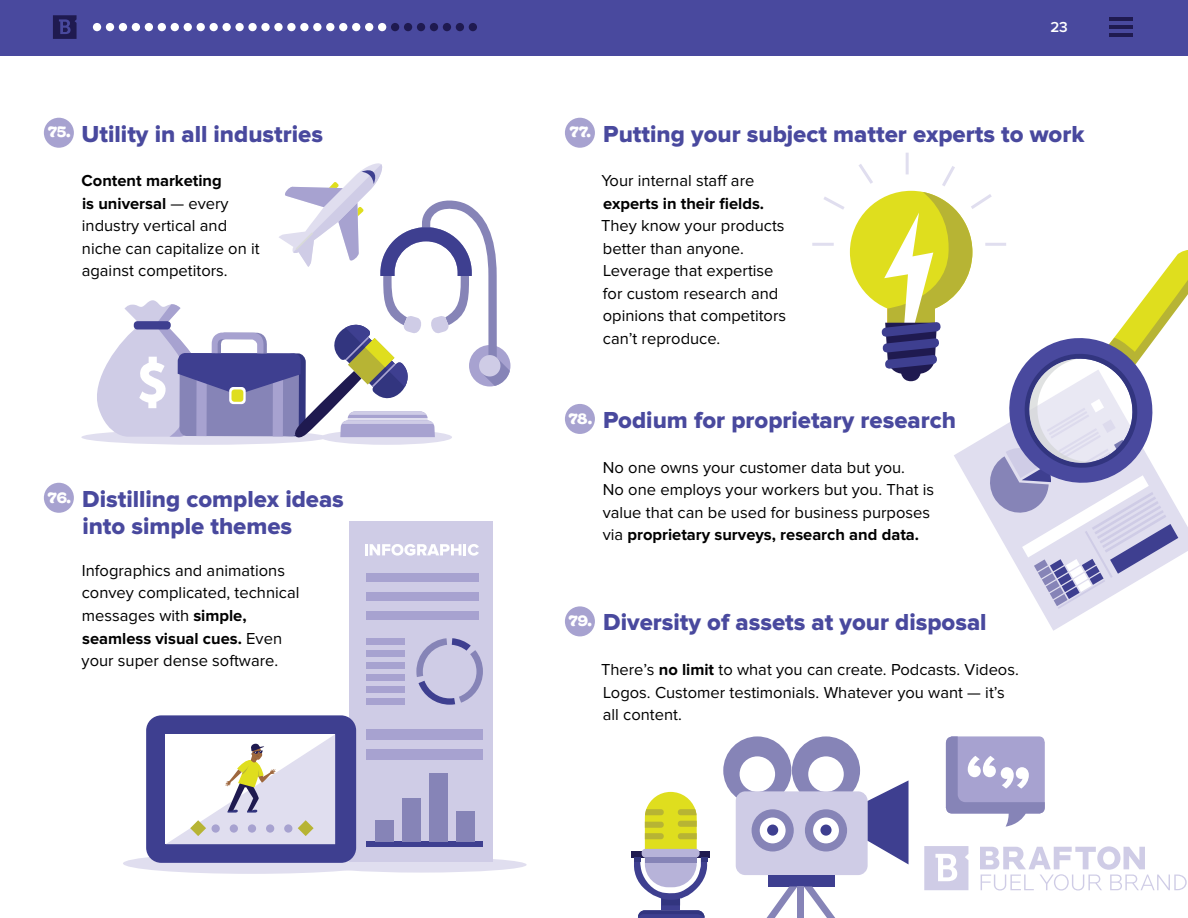
<style>
.page{position:relative;width:1188px;height:918px;background:#fff}
.page>*{position:absolute;margin:0;border:0;box-sizing:border-box;transform-origin:0 0}
.t1{font:24px/27px "Proxima Nova Extrabld";color:#49499e}
.t2{font:16.5px/22.5px "Proxima Nova";color:#000}
.t3{font:700 16.5px "Proxima Nova";color:#000}
.t4{font:15px "Regina Black Solid";color:#fff}
.t5{font:600 15px "Proxima Nova";color:#fff}
.s1{font-weight:700}
</style>
<div class="page">
<div style="left:123px;top:853px;width:257px;height:21px;background:#e0deef;border-radius:50%"></div>
<div style="left:316px;top:857px;width:211px;height:16px;background:#e0deef;border-radius:50%"></div>
<div style="left:350px;top:522px;width:143px;height:340px;background:#cfcce6"></div>
<svg style="left:365px;top:544px;width:114px;height:12px"></svg>
<div style="left:366px;top:573px;width:113px;height:9px;background:#a7a2d0"></div>
<div style="left:366px;top:638px;width:38px;height:7px;background:#a7a2d0"></div>
<div style="left:366px;top:650px;width:38px;height:7px;background:#a7a2d0"></div>
<div style="left:366px;top:662px;width:38px;height:7px;background:#a7a2d0"></div>
<div style="left:366px;top:674px;width:38px;height:7px;background:#a7a2d0"></div>
<div style="left:366px;top:686px;width:38px;height:7px;background:#a7a2d0"></div>
<div style="left:366px;top:698px;width:38px;height:7px;background:#a7a2d0"></div>
<div style="left:366px;top:729px;width:117px;height:11px;background:#a7a2d0"></div>
<div style="left:366px;top:749px;width:117px;height:11px;background:#a7a2d0"></div>
<div style="left:366px;top:842px;width:117px;height:5px;background:#3e3f90"></div>
<div style="left:366px;top:592px;width:113px;height:9px;background:#a7a2d0"></div>
<div style="left:366px;top:611px;width:113px;height:8px;background:#a7a2d0"></div>
<svg style="left:416px;top:638px;width:67px;height:67px"></svg>
<div style="left:375px;top:821px;width:18px;height:21px;background:#8684b7"></div>
<div style="left:402px;top:798px;width:18px;height:44px;background:#8684b7"></div>
<div style="left:429px;top:773px;width:18px;height:69px;background:#8684b7"></div>
<div style="left:456px;top:811px;width:18px;height:31px;background:#8684b7"></div>
<div style="left:146px;top:715px;width:210px;height:148px;background:#3e3f90;border-radius:15px"></div>
<svg style="left:166px;top:734px;width:169px;height:110px;background:#e7e5e8"></svg>
<div style="left:0;top:0;width:1188px;height:55px;background:#49499e"></div>
<svg style="left:53px;top:15px;width:24px;height:24px"></svg>
<hr style="left:1109px;top:17px;width:24px;height:4px;background:#1f1a50">
<hr style="left:1109px;top:25px;width:24px;height:4px;background:#1f1a50">
<hr style="left:1109px;top:33px;width:24px;height:4px;background:#1f1a50">
<div style="left:93px;top:23px;width:8px;height:8px;background:#fff;border-radius:50%"></div>
<div style="left:119px;top:23px;width:8px;height:8px;background:#fff;border-radius:50%"></div>
<div style="left:145px;top:23px;width:8px;height:8px;background:#fff;border-radius:50%"></div>
<div style="left:274px;top:23px;width:9px;height:8px;background:#fff;border-radius:50%"></div>
<div style="left:210px;top:23px;width:8px;height:8px;background:#fff;border-radius:50%"></div>
<div style="left:339px;top:23px;width:8px;height:8px;background:#fff;border-radius:50%"></div>
<div style="left:404px;top:23px;width:8px;height:8px;background:#1f1a50;border-radius:50%"></div>
<div style="left:171px;top:23px;width:8px;height:8px;background:#fff;border-radius:50%"></div>
<div style="left:300px;top:23px;width:9px;height:8px;background:#fff;border-radius:50%"></div>
<div style="left:235px;top:23px;width:9px;height:8px;background:#fff;border-radius:50%"></div>
<div style="left:365px;top:23px;width:8px;height:8px;background:#fff;border-radius:50%"></div>
<div style="left:430px;top:23px;width:8px;height:8px;background:#1f1a50;border-radius:50%"></div>
<div style="left:106px;top:23px;width:8px;height:8px;background:#fff;border-radius:50%"></div>
<div style="left:132px;top:23px;width:8px;height:8px;background:#fff;border-radius:50%"></div>
<div style="left:158px;top:23px;width:8px;height:8px;background:#fff;border-radius:50%"></div>
<div style="left:287px;top:23px;width:9px;height:8px;background:#fff;border-radius:50%"></div>
<div style="left:222px;top:23px;width:9px;height:8px;background:#fff;border-radius:50%"></div>
<div style="left:352px;top:23px;width:8px;height:8px;background:#fff;border-radius:50%"></div>
<div style="left:417px;top:23px;width:8px;height:8px;background:#1f1a50;border-radius:50%"></div>
<div style="left:197px;top:23px;width:8px;height:8px;background:#fff;border-radius:50%"></div>
<div style="left:326px;top:23px;width:8px;height:8px;background:#fff;border-radius:50%"></div>
<div style="left:261px;top:23px;width:9px;height:8px;background:#fff;border-radius:50%"></div>
<div style="left:391px;top:23px;width:8px;height:8px;background:#1f1a50;border-radius:50%"></div>
<div style="left:456px;top:23px;width:8px;height:8px;background:#1f1a50;border-radius:50%"></div>
<div style="left:469px;top:23px;width:8px;height:8px;background:#1f1a50;border-radius:50%"></div>
<div style="left:184px;top:23px;width:8px;height:8px;background:#fff;border-radius:50%"></div>
<div style="left:313px;top:23px;width:9px;height:8px;background:#fff;border-radius:50%"></div>
<div style="left:248px;top:23px;width:9px;height:8px;background:#fff;border-radius:50%"></div>
<div style="left:378px;top:23px;width:8px;height:8px;background:#fff;border-radius:50%"></div>
<div style="left:443px;top:23px;width:8px;height:8px;background:#1f1a50;border-radius:50%"></div>
<div style="left:44px;top:118px;width:30px;height:30px;background:#a7a2d0;border-radius:50%"></div>
<div style="left:565px;top:118px;width:30px;height:30px;background:#a7a2d0;border-radius:50%"></div>
<div style="left:565px;top:404px;width:30px;height:30px;background:#a7a2d0;border-radius:50%"></div>
<div style="left:565px;top:606px;width:30px;height:30px;background:#a7a2d0;border-radius:50%"></div>
<div style="left:44px;top:483px;width:30px;height:30px;background:#a7a2d0;border-radius:50%"></div>
<svg style="left:1041px;top:609px;width:48px;height:22px"></svg>
<svg style="left:812px;top:152px;width:376px;height:457px"></svg>
<div style="left:81px;top:430px;width:246px;height:15px;background:#e0deef;border-radius:50%"></div>
<div style="left:321px;top:430px;width:131px;height:15px;background:#e0deef;border-radius:50%"></div>
<svg style="left:89px;top:163px;width:421px;height:279px"></svg>
<div style="left:632px;top:851px;width:78px;height:7px;background:#1f1a50"></div>
<div style="left:642px;top:849px;width:58px;height:9px;background:#b7b3d9;border-radius:4px"></div>
<svg style="left:634px;top:857px;width:74px;height:61px"></svg>
<svg style="left:645px;top:792px;width:52px;height:57px;background:#d9d739"></svg>
<div style="left:723px;top:736px;width:68px;height:69px;background:#8684b7;border-radius:50%"></div>
<div style="left:792px;top:736px;width:68px;height:69px;background:#8684b7;border-radius:50%"></div>
<div style="left:740px;top:756px;width:35px;height:36px;background:#fff;border-radius:50%"></div>
<div style="left:808px;top:756px;width:36px;height:36px;background:#fff;border-radius:50%"></div>
<div style="left:736px;top:791px;width:132px;height:84px;background:#cfcce6;border-radius:10px"></div>
<svg style="left:868px;top:780px;width:41px;height:84px"></svg>
<div style="left:768px;top:875px;width:66px;height:11px;background:#3e3f90"></div>
<div style="left:797px;top:886px;width:7px;height:32px;background:#8684b7"></div>
<svg style="left:804px;top:886px;width:31px;height:32px"></svg>
<svg style="left:767px;top:886px;width:30px;height:32px"></svg>
<div style="left:752px;top:809px;width:42px;height:43px;background:#8684b7;border-radius:50%"></div>
<div style="left:760px;top:818px;width:26px;height:25px;background:#fff;border-radius:50%"></div>
<div style="left:767px;top:825px;width:11px;height:11px;background:#3e3f90;border-radius:50%"></div>
<div style="left:805px;top:809px;width:42px;height:43px;background:#8684b7;border-radius:50%"></div>
<div style="left:813px;top:818px;width:26px;height:25px;background:#fff;border-radius:50%"></div>
<div style="left:820px;top:825px;width:12px;height:11px;background:#3e3f90;border-radius:50%"></div>
<svg style="left:924px;top:846px;width:44px;height:44px"></svg>
<svg style="left:980px;top:846px;width:207px;height:45px"></svg>
<svg style="left:945px;top:736px;width:100px;height:91px"></svg>
<p class="t5" style="left:1050px;top:20px;width:19px">23</p>
<h1 class="t1" style="left:82px;top:121px;width:243px">Utility in all industries</h1>
<h1 class="t1" style="left:603px;top:121px;width:483px">Putting your subject matter experts to work</h1>
<p class="t4" style="left:48px;top:124px;width:24px">75.</p>
<p class="t4" style="left:570px;top:124px;width:23px">77.</p>
<p class="t2" style="left:82px;top:170px;width:180px"><span class="s1">Content marketing<br>is universal</span> — every industry vertical and niche can capitalize on it against competitors.</p>
<p class="t2" style="left:601px;top:170px;width:155px">Your internal staff are</p>
<p class="t3" style="left:603px;top:196px;width:163px">experts in their fields.</p>
<p class="t2" style="left:601px;top:215px;width:187px">They know your products better than anyone.<br>Leverage that expertise for custom research and opinions that competitors can’t reproduce.</p>
<p class="t4" style="left:48px;top:489px;width:25px">76.</p>
<h1 class="t1" style="left:82px;top:486px;width:263px">Distilling complex ideas into simple themes</h1>
<p class="t2" style="left:82px;top:560px;width:219px">Infographics and animations convey complicated, technical messages with <span class="s1">simple, seamless visual cues.</span> Even your super dense software.</p>
<p class="t4" style="left:569px;top:410px;width:25px">78.</p>
<h1 class="t1" style="left:603px;top:407px;width:354px">Podium for proprietary research</h1>
<p class="t2" style="left:603px;top:456px;width:333px">No one owns your customer data but you.<br>No one employs your workers but you. That is value that can be used for business purposes via <span class="s1">proprietary surveys, research and data.</span></p>
<p class="t4" style="left:569px;top:612px;width:25px">79.</p>
<h1 class="t1" style="left:603px;top:610px;width:385px">Diversity of assets at your disposal</h1>
<p class="t2" style="left:601px;top:659px;width:419px">There’s <span class="s1">no limit</span> to what you can create. Podcasts. Videos.<br>Logos. Customer testimonials. Whatever you want — it’s all content.</p>
</div>
